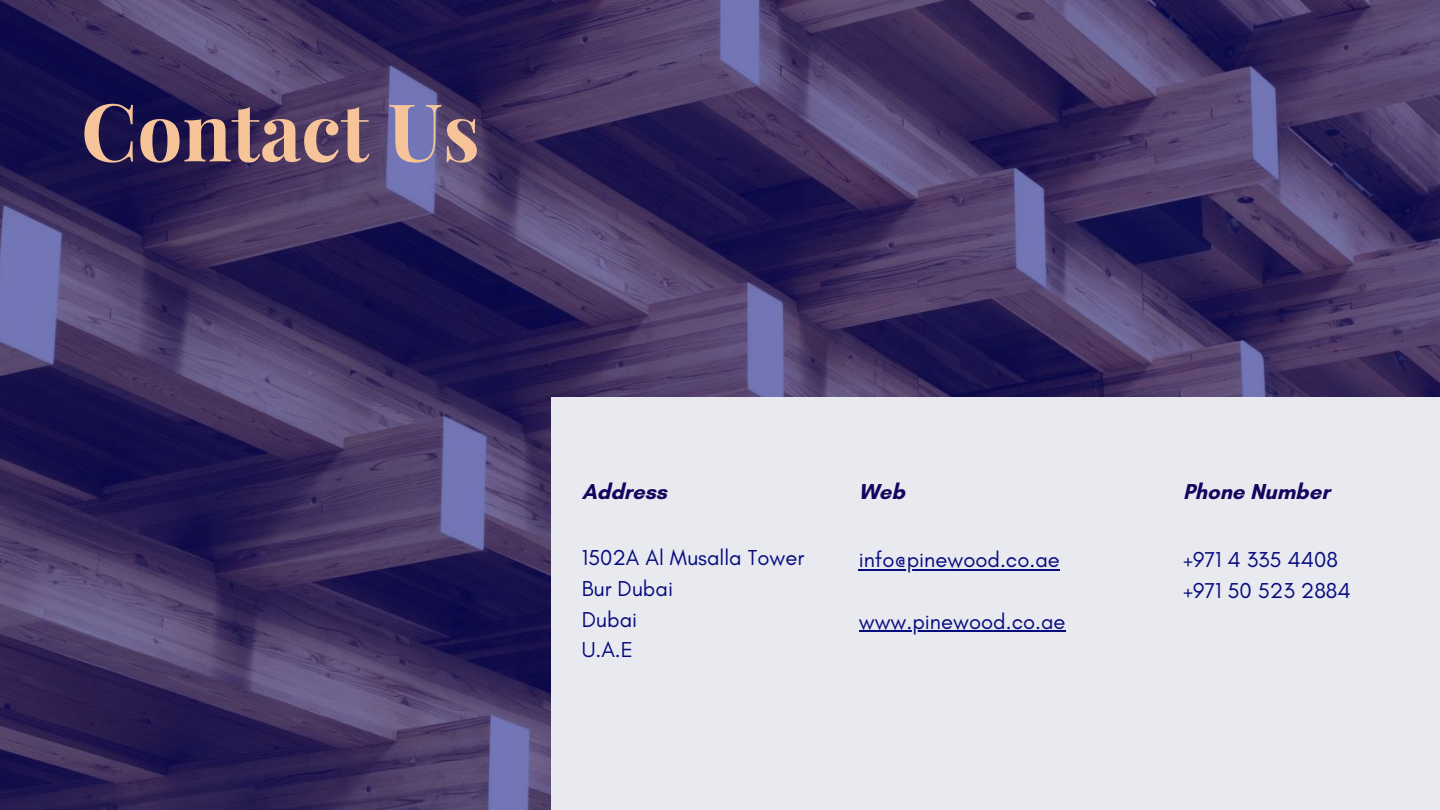
<style>
.page{position:relative;width:1440px;height:810px;background:#fff}
.page>*{position:absolute;margin:0;border:0;box-sizing:border-box;transform-origin:0 0}
.t1{font:700 80px "Playfair Display";color:#f7c49a}
.t2{font:22px/30.8px "Glacial Indifference";color:#060b7e}
.t3{font:700 22px "Glacial Indifference";color:#14055e}
</style>
<div class="page">
<img style="left:0;top:0;width:1440px;height:810px">
<div style="left:551px;top:397px;width:889px;height:413px;background:#e9e9f0"></div>
<hr style="left:859px;top:569px;width:201px;height:1px;background:#060b7e">
<hr style="left:859px;top:630px;width:207px;height:2px;background:#060b7e">
<h1 class="t1" style="left:81px;top:75px;width:400px">Contact Us</h1>
<p class="t3" style="left:582px;top:478px;width:87px">Address</p>
<p class="t2" style="left:582px;top:542px;width:224px">1502A Al Musalla Tower<br>Bur Dubai<br>Dubai<br>U.A.E</p>
<p class="t3" style="left:859px;top:478px;width:48px">Web</p>
<p class="t2" style="left:859px;top:544px;width:203px">info@pinewood.co.ae</p>
<p class="t2" style="left:859px;top:606px;width:208px">www.pinewood.co.ae</p>
<p class="t3" style="left:1183px;top:478px;width:148px">Phone Number</p>
<p class="t2" style="left:1183px;top:544px;width:169px">+971 4 335 4408 +971 50 523 2884</p>
</div>
